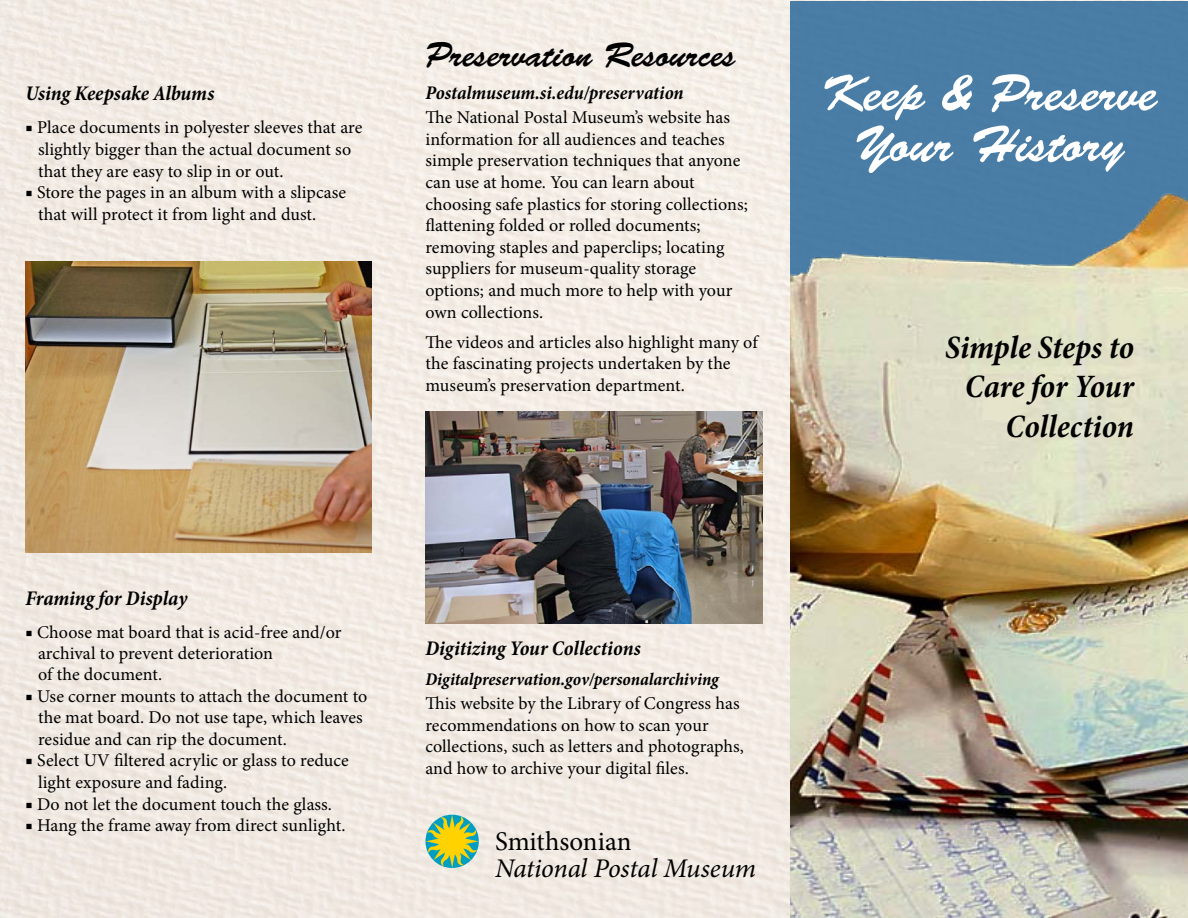
<style>
.page{position:relative;width:1188px;height:918px;background:#fff}
.page>*{position:absolute;margin:0;border:0;box-sizing:border-box;transform-origin:0 0}
.t1{font:51px/51px "Brush Script Std";color:#fff;text-align:center}
.t2{font:34.5px "Brush Script Std";color:#000}
.t3{font:italic 700 condensed 33px/39.6px "Minion Pro";letter-spacing:-.005em;color:#000;text-align:right}
.t4{font:italic 27px "Minion Pro";letter-spacing:-.01em;color:#000}
.t5{font:27px "Minion Pro";letter-spacing:-.01em;color:#000}
.t6{font:italic 700 condensed 21px "Minion Pro";letter-spacing:-.005em;color:#000}
.t7{font:italic 700 condensed 19.5px "Minion Pro";letter-spacing:-.005em;color:#000}
.t8{font:18px/21.6px "Minion Pro";letter-spacing:.005em;color:#000}
.t9{font:italic 700 condensed 18px "Minion Pro";letter-spacing:-.005em;color:#000}
</style>
<div class="page">
<img style="left:0;top:0;width:1188px;height:918px">
<div style="left:791px;top:1px;width:397px;height:917px;background:#497da5"></div>
<img style="left:791px;top:193px;width:397px;height:725px">
<img style="left:26px;top:261px;width:346px;height:292px">
<img style="left:425px;top:412px;width:338px;height:212px">
<svg style="left:425px;top:815px;width:57px;height:57px;background:#abc983"></svg>
<h3 class="t6" style="left:26px;top:79px;width:190px">Using Keepsake Albums</h3>
<p class="t8" style="left:38px;top:117px;width:326px;text-indent:-13px">■ Place documents in polyester sleeves that are slightly bigger than the actual document so that they are easy to slip in or out.</p>
<p class="t8" style="left:38px;top:182px;width:310px;text-indent:-13px">■ Store the pages in an album with a slipcase that will protect it from light and dust.</p>
<h1 class="t2" style="left:425px;top:35px;width:312px">Preservation Resources</h1>
<h3 class="t7" style="left:425px;top:79px;width:260px">Postalmuseum.si.edu/preservation</h3>
<p class="t8" style="left:425px;top:107px;width:324px">Te National Postal Museum’s website has information for all audiences and teaches simple preservation techniques that anyone can use at home. You can learn about choosing safe plastics for storing collections; fattening folded or rolled documents; removing staples and paperclips; locating suppliers for museum-quality storage options; and much more to help with your own collections.</p>
<p class="t8" style="left:425px;top:331px;width:335px">Te videos and articles also highlight many of the fascinating projects undertaken by the museum’s preservation department.</p>
<h3 class="t6" style="left:26px;top:584px;width:163px">Framing for Display</h3>
<p class="t8" style="left:38px;top:622px;width:305px;line-height:21px;text-indent:-13px">■ Choose mat board that is acid-free and/or archival to prevent deterioration<br>of the document.</p>
<p class="t8" style="left:38px;top:685px;width:331px;text-indent:-13px">■ Use corner mounts to attach the document to the mat board. Do not use tape, which leaves residue and can rip the document.</p>
<p class="t8" style="left:38px;top:750px;width:312px;text-indent:-13px">■ Select UV fltered acrylic or glass to reduce light exposure and fading.</p>
<p class="t8" style="left:26px;top:793px;width:308px">■ Do not let the document touch the glass.</p>
<p class="t8" style="left:26px;top:815px;width:321px">■ Hang the frame away from direct sunlight.</p>
<p class="t6" style="left:425px;top:634px;width:217px">Digitizing Your Collections</p>
<p class="t9" style="left:425px;top:667px;width:295px">Digitalpreservation.gov/personalarchiving</p>
<p class="t8" style="left:425px;top:693px;width:320px">Tis website by the Library of Congress has recommendations on how to scan your collections, such as letters and photographs, and how to archive your digital fles.</p>
<p class="t5" style="left:495px;top:823px;width:138px">Smithsonian</p>
<p class="t4" style="left:495px;top:850px;width:262px">National Postal Museum</p>
<p class="t1" style="left:821px;top:69px;width:338px">Keep &amp; Preserve<br>Your History</p>
<p class="t3" style="left:945px;top:327px;width:190px">Simple Steps to<br>Care for Your<br>Collection</p>
</div>
